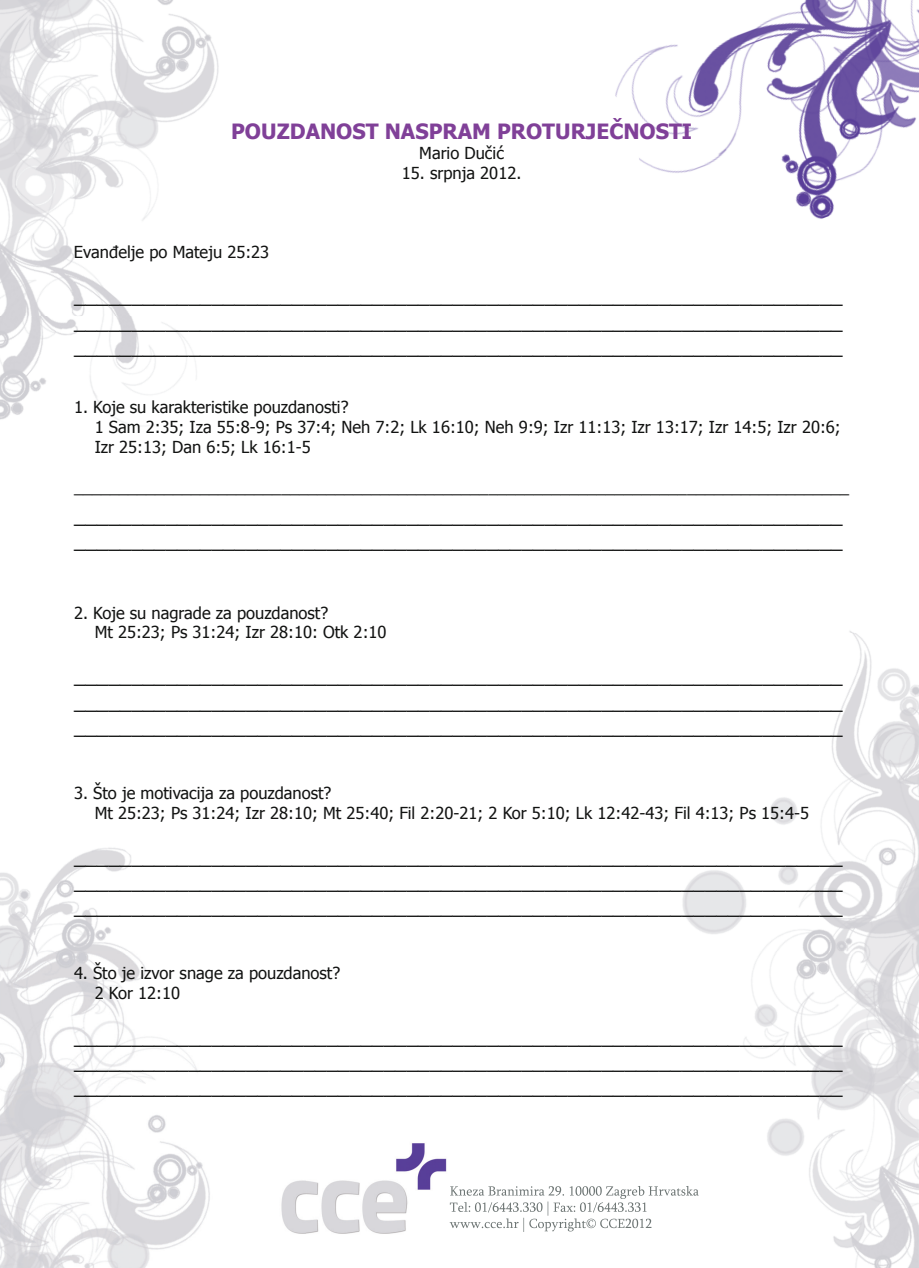
<style>
.page{position:relative;width:919px;height:1268px;background:#fff}
.page>*{position:absolute;margin:0;border:0;box-sizing:border-box;transform-origin:0 0}
.t1{font:21px/25.2px "Tahoma";color:#121312;text-align:justify}
.t2{font:700 21px "Tahoma";color:#804098}
.t3{font:16.5px/19.8px "Tahoma";color:#121312}
</style>
<div class="page">
<img style="left:0;top:0;width:918px;height:1267px">
<svg style="left:449px;top:1185px;width:249px;height:46px"></svg>
<p class="t2" style="left:231px;top:117px;width:462px">POUZDANOST NASPRAM PROTURJEČNOSTI</p>
<p class="t3" style="left:419px;top:143px;width:86px">Mario Dučić</p>
<p class="t3" style="left:402px;top:162px;width:121px">15. srpnja 2012.</p>
<p class="t3" style="left:74px;top:242px;width:197px">Evanđelje po Mateju 25:23</p>
<p class="t1" style="left:74px;top:282px;width:770px">___________________________________________________________________ ___________________________________________________________________ ___________________________________________________________________</p>
<p class="t3" style="left:95px;top:396px;width:747px;text-indent:-21px">1. Koje su karakteristike pouzdanosti?<br>1 Sam 2:35; Iza 55:8-9; Ps 37:4; Neh 7:2; Lk 16:10; Neh 9:9; Izr 11:13; Izr 13:17; Izr 14:5; Izr 20:6;<br>Izr 25:13; Dan 6:5; Lk 16:1-5</p>
<p class="t3" style="left:74px;top:476px;width:776px">______________________________________________________________________________________</p>
<p class="t1" style="left:74px;top:502px;width:770px">___________________________________________________________________ ___________________________________________________________________</p>
<p class="t3" style="left:95px;top:602px;width:293px;text-indent:-21px">2. Koje su nagrade za pouzdanost?<br>Mt 25:23; Ps 31:24; Izr 28:10: Otk 2:10</p>
<p class="t1" style="left:74px;top:662px;width:770px">___________________________________________________________________ ___________________________________________________________________ ___________________________________________________________________</p>
<p class="t3" style="left:95px;top:782px;width:715px;text-indent:-21px">3. Što je motivacija za pouzdanost?<br>Mt 25:23; Ps 31:24; Izr 28:10; Mt 25:40; Fil 2:20-21; 2 Kor 5:10; Lk 12:42-43; Fil 4:13; Ps 15:4-5</p>
<p class="t1" style="left:74px;top:842px;width:770px">___________________________________________________________________ ___________________________________________________________________ ___________________________________________________________________</p>
<p class="t3" style="left:95px;top:962px;width:247px;text-indent:-21px">4. Što je izvor snage za pouzdanost?<br>2 Kor 12:10</p>
<p class="t1" style="left:74px;top:1022px;width:770px">___________________________________________________________________ ___________________________________________________________________ ___________________________________________________________________</p>
</div>
